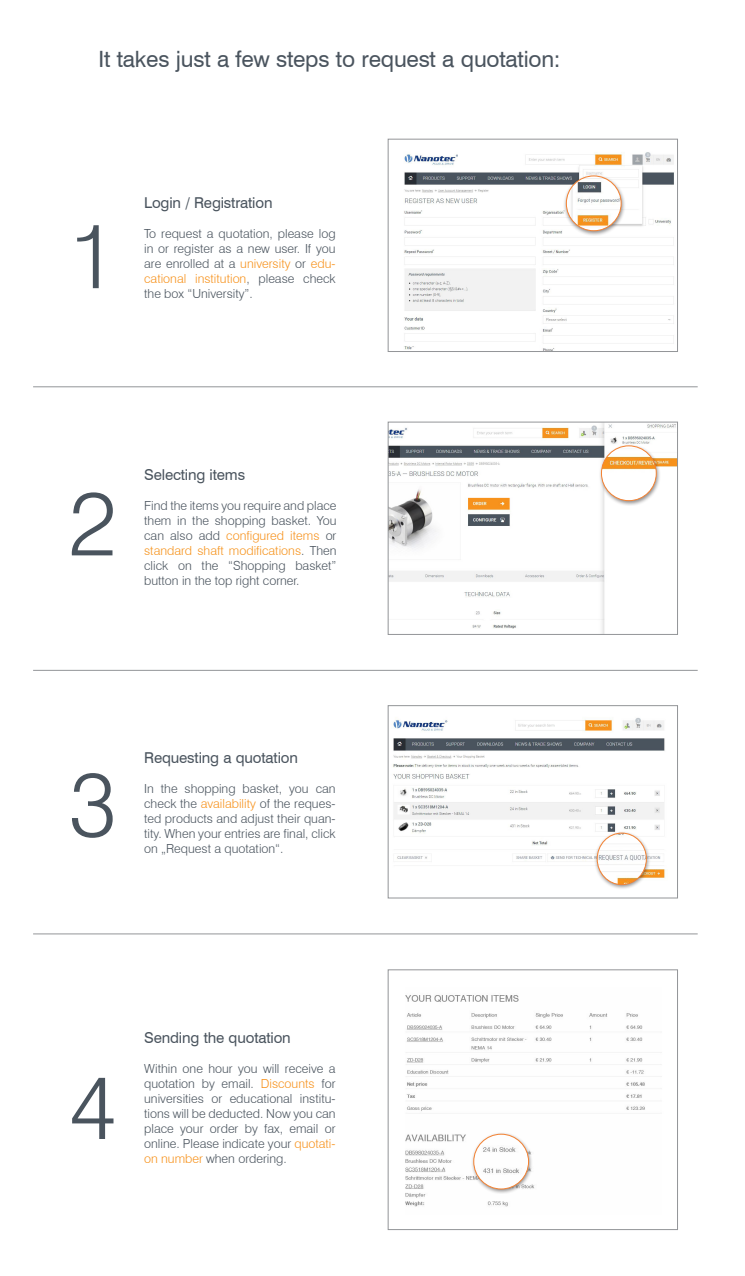
<style>
.page{position:relative;width:745px;height:1276px;background:#fff}
.page>*{position:absolute;margin:0;border:0;box-sizing:border-box;transform-origin:0 0}
.t1{font:300 90px "Swiss 721 BT";color:#4a545e}
.t2{font:22.5px "Swiss 721 BT";letter-spacing:-.01em;color:#4a545e}
.t3{font:15px "Swiss 721 BT";letter-spacing:-.01em;color:#4a545e}
.t4{font:300 12.5px/15px "Swiss 721 BT";color:#4a545e;text-align:justify}
.s1{color:#f7921c}
.s2{color:#f6931c}
</style>
<div class="page">
<img style="left:404px;top:152px;width:270px;height:198px">
<div style="left:388px;top:139px;width:289px;height:213px;border:1px solid #939598"></div>
<img style="left:390px;top:424px;width:285px;height:208px">
<div style="left:388px;top:422px;width:289px;height:212px;border:1px solid #939598"></div>
<img style="left:393px;top:718px;width:272px;height:160px">
<div style="left:388px;top:705px;width:289px;height:193px;border:1px solid #939598"></div>
<img style="left:405px;top:995px;width:257px;height:212px">
<div style="left:388px;top:969px;width:289px;height:260px;border:1px solid #939598"></div>
<hr style="left:33px;top:386px;width:664px;height:1px;background:#939598">
<hr style="left:33px;top:670px;width:664px;height:1px;background:#939598">
<hr style="left:33px;top:933px;width:664px;height:1px;background:#939598">
<div style="left:562px;top:173px;width:63px;height:63px;background:#231f20;opacity:.5"></div>
<img style="left:566px;top:176px;width:54px;height:55px;border-radius:27px">
<div style="left:566px;top:176px;width:55px;height:55px;border:1px solid #f48232;border-radius:50%"></div>
<div style="left:598px;top:443px;width:62px;height:63px;background:#231f20;opacity:.5"></div>
<img style="left:601px;top:446px;width:54px;height:55px;border-radius:27px">
<div style="left:601px;top:446px;width:55px;height:55px;border:1px solid #f48232;border-radius:50%"></div>
<div style="left:593px;top:830px;width:57px;height:60px;background:#231f20;opacity:.5"></div>
<img style="left:596px;top:833px;width:50px;height:51px">
<div style="left:596px;top:833px;width:50px;height:52px;border:1px solid #f48232;border-radius:50%"></div>
<div style="left:470px;top:1131px;width:63px;height:63px;background:#231f20;opacity:.5"></div>
<img style="left:473px;top:1134px;width:55px;height:55px;border-radius:27px">
<div style="left:473px;top:1134px;width:55px;height:55px;border:1px solid #f48232;border-radius:50%"></div>
<p class="t2" style="left:98px;top:45px;width:463px">It takes just a few steps to request a quotation:</p>
<p class="t1" style="left:69px;top:201px;width:49px">1</p>
<p class="t3" style="left:144px;top:194px;width:130px">Login / Registration</p>
<p class="t4" style="left:144px;top:226px;width:193px">To request a quotation, please log in or register as a new user. If you are enrolled at a <span class="s1">university</span> or <span class="s1">edu&shy;cational institution</span>, please check the box “University”.</p>
<p class="t1" style="left:69px;top:469px;width:49px">2</p>
<p class="t3" style="left:144px;top:465px;width:102px">Selecting items</p>
<p class="t4" style="left:144px;top:497px;width:194px">Find the items you require and place them in the shopping basket. You can also add <span class="s1">configured items</span> or <span class="s2">standard shaft modifications</span>. Then click on the “Shopping basket” button in the top right corner.</p>
<p class="t1" style="left:69px;top:749px;width:49px">3</p>
<p class="t3" style="left:144px;top:748px;width:155px">Requesting a quotation</p>
<p class="t4" style="left:144px;top:780px;width:193px">In the shopping basket, you can check the <span class="s1">availability</span> of the reques&shy;ted products and adjust their quan&shy;tity. When your entries are final, click on „Request a quotation“.</p>
<p class="t1" style="left:69px;top:1052px;width:49px">4</p>
<p class="t3" style="left:144px;top:1028px;width:148px">Sending the quotation</p>
<p class="t4" style="left:144px;top:1061px;width:193px">Within one hour you will receive a quotation by email. <span class="s1">Discounts</span> for universities or educational institu&shy;tions will be deducted. Now you can place your order by fax, email or online. Please indicate your <span class="s1">quotati&shy;on number</span> when ordering.</p>
</div>
